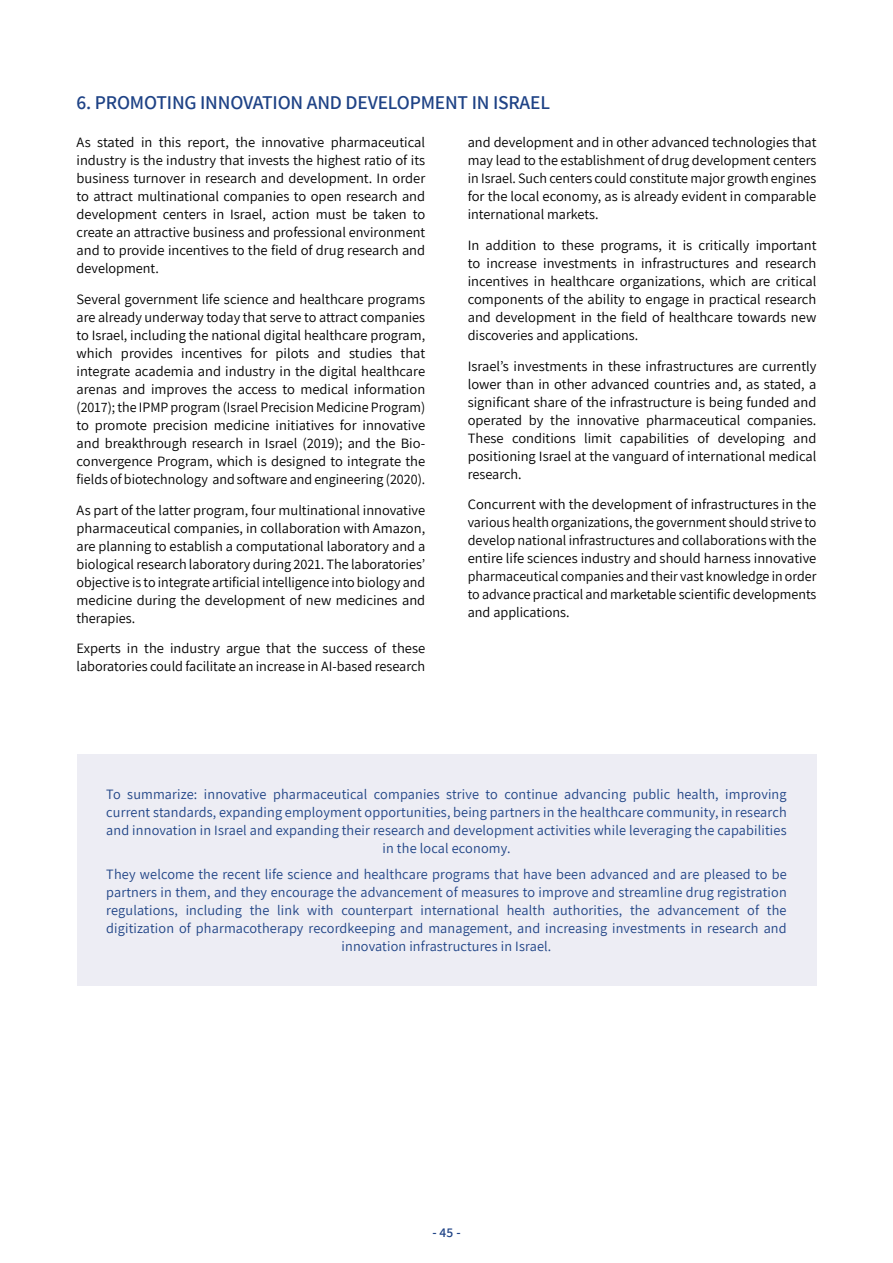
<style>
.page{position:relative;width:893px;height:1263px;background:#fff}
.page>*{position:absolute;margin:0;border:0;box-sizing:border-box;transform-origin:0 0}
.t1{font:600 19.5px "Assistant";letter-spacing:-.01em;color:#1f4386}
.t2{font:14.25px/18px "Assistant";color:#000;text-align:justify}
.t3{font:14.25px/18px "Assistant";letter-spacing:.01em;color:#1f4386;text-align:center}
.t4{font:600 13.5px "Assistant";color:#1f4386}
</style>
<div class="page">
<div style="left:77px;top:755px;width:739px;height:132px;background:#ededf4"></div>
<div style="left:77px;top:835px;width:739px;height:150px;background:#ededf4"></div>
<h1 class="t1" style="left:77px;top:89px;width:475px">6. PROMOTING INNOVATION AND DEVELOPMENT IN ISRAEL</h1>
<p class="t2" style="left:468px;top:133px;width:350px">and development and in other advanced technologies that may lead to the establishment of drug development centers in Israel. Such centers could constitute major growth engines for the local economy, as is already evident in comparable international markets.</p>
<p class="t2" style="left:468px;top:235px;width:350px">In addition to these programs, it is critically important to increase investments in infrastructures and research incentives in healthcare organizations, which are critical components of the ability to engage in practical research and development in the field of healthcare towards new discoveries and applications.</p>
<p class="t2" style="left:468px;top:356px;width:350px">Israel’s investments in these infrastructures are currently lower than in other advanced countries and, as stated, a significant share of the infrastructure is being funded and operated by the innovative pharmaceutical companies.<br>These conditions limit capabilities of developing and positioning Israel at the vanguard of international medical research.</p>
<p class="t2" style="left:468px;top:495px;width:350px">Concurrent with the development of infrastructures in the various health organizations, the government should strive to develop national infrastructures and collaborations with the entire life sciences industry and should harness innovative pharmaceutical companies and their vast knowledge in order to advance practical and marketable scientific developments and applications.</p>
<p class="t2" style="left:77px;top:133px;width:350px">As stated in this report, the innovative pharmaceutical industry is the industry that invests the highest ratio of its business turnover in research and development. In order to attract multinational companies to open research and development centers in Israel, action must be taken to create an attractive business and professional environment and to provide incentives to the field of drug research and development.</p>
<p class="t2" style="left:77px;top:289px;width:350px">Several government life science and healthcare programs are already underway today that serve to attract companies to Israel, including the national digital healthcare program, which provides incentives for pilots and studies that integrate academia and industry in the digital healthcare arenas and improves the access to medical information (2017); the IPMP program (Israel Precision Medicine Program) to promote precision medicine initiatives for innovative and breakthrough research in Israel (2019); and the Bio&shy;convergence Program, which is designed to integrate the fields of biotechnology and software and engineering (2020).</p>
<p class="t2" style="left:77px;top:500px;width:350px">As part of the latter program, four multinational innovative pharmaceutical companies, in collaboration with Amazon, are planning to establish a computational laboratory and a biological research laboratory during 2021. The laboratories’ objective is to integrate artificial intelligence into biology and medicine during the development of new medicines and therapies.</p>
<p class="t2" style="left:77px;top:639px;width:350px">Experts in the industry argue that the success of these laboratories could facilitate an increase in AI-based research</p>
<p class="t3" style="left:106px;top:784px;width:682px">To summarize: innovative pharmaceutical companies strive to continue advancing public health, improving current standards, expanding employment opportunities, being partners in the healthcare community, in research and innovation in Israel and expanding their research and development activities while leveraging the capabilities in the local economy.</p>
<p class="t3" style="left:106px;top:865px;width:682px">They welcome the recent life science and healthcare programs that have been advanced and are pleased to be partners in them, and they encourage the advancement of measures to improve and streamline drug registration regulations, including the link with counterpart international health authorities, the advancement of the digitization of pharmacotherapy recordkeeping and management, and increasing investments in research and innovation infrastructures in Israel.</p>
<p class="t4" style="left:432px;top:1224px;width:30px">- 45 -</p>
</div>
